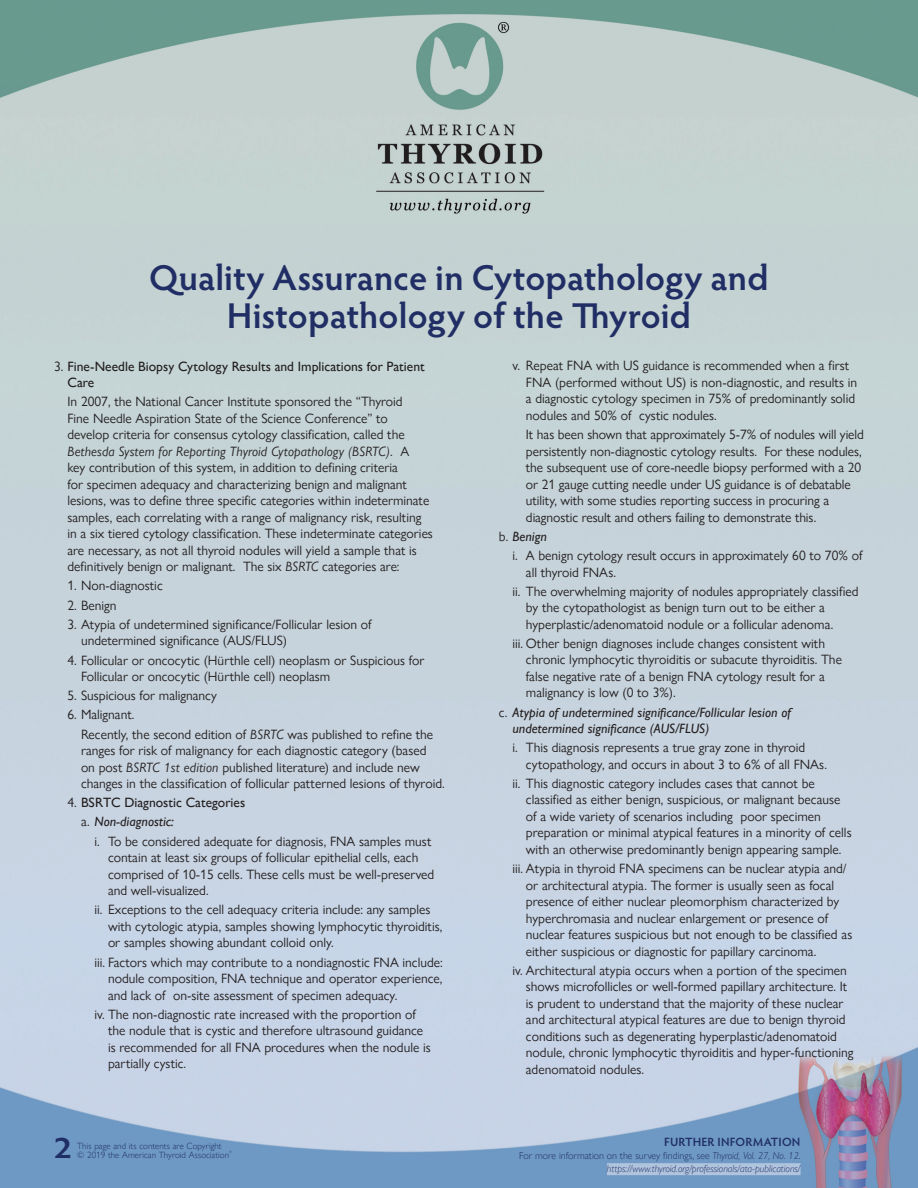
<style>
.page{position:relative;width:918px;height:1188px;background:#fff}
.page>*{position:absolute;margin:0;border:0;box-sizing:border-box;transform-origin:0 0}
.t1{font:600 36px/38.1px "Hypatia Sans Pro";letter-spacing:.005em;color:#202e65;text-align:center}
.t2{font:600 30px "Hypatia Sans Pro";color:#202e65;scale:1.18 1}
.t3{font:13.5px/16.5px "Gill Sans Nova";color:#231f20}
.t4{font:500 13.5px/16.5px "Gill Sans Nova";color:#231f20}
.t5{font:italic 500 13.5px/16.5px "Gill Sans Nova";color:#231f20}
.t6{font:600 12px "Hypatia Sans Pro";letter-spacing:.02em;color:#202e65}
.t7{font:italic 300 10.05px/13.2px "Gill Sans Nova";color:#202e65;text-align:right}
.t8{font:300 9px/9px "Gill Sans Nova";letter-spacing:.005em;color:#202e65}
.t9{font:300 3.45px "Gill Sans Nova";color:#202e65}
.s1{font-weight:400}
.s2{font-style:italic}
.s3{font-weight:500;font-style:italic}
.s4{font-weight:400;font-style:normal}
.s5{font-style:normal}
</style>
<div class="page">
<img style="left:0;top:0;width:918px;height:1188px">
<div style="left:607px;top:1163px;width:194px;height:12px;background:#b1c4dd"></div>
<h1 class="t1" style="left:149px;top:257px;width:621px">Quality Assurance in Cytopathology and<br>Histopathology of the Thyroid</h1>
<p class="t4" style="left:68px;top:358px;width:359px;text-indent:-14px"><span class="s1">3.</span> Fine-Needle Biopsy Cytology Results and Implications for Patient<br>Care</p>
<p class="t3" style="left:68px;top:393px;width:367px">In 2007, the National Cancer Institute sponsored the “Thyroid<br>Fine Needle Aspiration State of the Science Conference” to develop criteria for consensus cytology classification, called the <span class="s2">Bethesda System for Reporting Thyroid Cytopathology (BSRTC)</span>. A<br>key contribution of this system, in addition to defining criteria<br>for specimen adequacy and characterizing benign and malignant lesions, was to define three specific categories within indeterminate samples, each correlating with a range of malignancy risk, resulting in a six tiered cytology classification. These indeterminate categories are necessary, as not all thyroid nodules will yield a sample that is definitively benign or malignant. The six <span class="s2">BSRTC</span> categories are:</p>
<p class="t3" style="left:68px;top:577px;width:97px">1. Non-diagnostic</p>
<p class="t3" style="left:68px;top:597px;width:50px">2. Benign</p>
<p class="t3" style="left:81px;top:616px;width:292px;text-indent:-14px">3. Atypia of undetermined significance/Follicular lesion of undetermined significance (AUS/FLUS)</p>
<p class="t3" style="left:81px;top:652px;width:345px;text-indent:-14px">4. Follicular or oncocytic (Hürthle cell) neoplasm or Suspicious for<br>Follicular or oncocytic (Hürthle cell) neoplasm</p>
<p class="t3" style="left:68px;top:687px;width:151px">5. Suspicious for malignancy</p>
<p class="t3" style="left:81px;top:705px;width:354px;line-height:19.2px;text-indent:-14px">6. Malignant.<br>Recently, the second edition of <span class="s2">BSRTC</span> was published to refine the</p>
<p class="t3" style="left:81px;top:742px;width:365px">ranges for risk of malignancy for each diagnostic category (based<br>on post <span class="s2">BSRTC 1st edition</span> published literature) and include new changes in the classification of follicular patterned lesions of thyroid.</p>
<p class="t4" style="left:81px;top:793px;width:166px;line-height:19.2px;text-indent:-14px"><span class="s1">4.</span> BSRTC Diagnostic Categories <span class="s1">a.</span> <span class="s2">Non-diagnostic:</span></p>
<p class="t3" style="left:108px;top:833px;width:328px;text-indent:-14px">i. To be considered adequate for diagnosis, FNA samples must contain at least six groups of follicular epithelial cells, each comprised of 10-15 cells. These cells must be well-preserved and well-visualized.</p>
<p class="t3" style="left:108px;top:901px;width:336px;text-indent:-14px">ii. Exceptions to the cell adequacy criteria include: any samples with cytologic atypia, samples showing lymphocytic thyroiditis, or samples showing abundant colloid only.</p>
<p class="t3" style="left:108px;top:954px;width:336px;text-align:justify;text-indent:-14px">iii. Factors which may contribute to a nondiagnostic FNA include: nodule composition, FNA technique and operator experience, and lack of on-site assessment of specimen adequacy.</p>
<p class="t3" style="left:108px;top:1006px;width:324px;text-indent:-14px">iv. The non-diagnostic rate increased with the proportion of the nodule that is cystic and therefore ultrasound guidance is recommended for all FNA procedures when the nodule is partially cystic.</p>
<h2 class="t2" style="left:53px;top:1127px;width:18px">2</h2>
<p class="t8" style="left:77px;top:1142px;width:153px">This page and its contents are Copyright © 2019 the American Thyroid Association</p>
<p class="t9" style="left:229px;top:1150px;width:4px">®</p>
<p class="t3" style="left:526px;top:357px;width:333px;text-indent:-14px">v. Repeat FNA with US guidance is recommended when a first FNA (performed without US) is non-diagnostic, and results in a diagnostic cytology specimen in 75% of predominantly solid nodules and 50% of cystic nodules.</p>
<p class="t3" style="left:526px;top:426px;width:340px">It has been shown that approximately 5-7% of nodules will yield persistently non-diagnostic cytology results. For these nodules, the subsequent use of core-needle biopsy performed with a 20 or 21 gauge cutting needle under US guidance is of debatable utility, with some studies reporting success in procuring a diagnostic result and others failing to demonstrate this.</p>
<p class="t3" style="left:512px;top:526px;width:352px;line-height:19.2px;text-indent:-14px">b. <span class="s3">Benign<br></span>i. A benign cytology result occurs in approximately 60 to 70% of</p>
<p class="t3" style="left:512px;top:562px;width:348px;line-height:19.2px;text-indent:14px">all thyroid FNAs.<br>ii. The overwhelming majority of nodules appropriately classified</p>
<p class="t3" style="left:526px;top:599px;width:309px">by the cytopathologist as benign turn out to be either a hyperplastic/adenomatoid nodule or a follicular adenoma.</p>
<p class="t3" style="left:526px;top:635px;width:318px;text-indent:-14px">iii. Other benign diagnoses include changes consistent with chronic lymphocytic thyroiditis or subacute thyroiditis. The false negative rate of a benign FNA cytology result for a malignancy is low (0 to 3%).</p>
<p class="t5" style="left:512px;top:704px;width:280px;text-indent:-14px"><span class="s4">c.</span> Atypia of undetermined significance/Follicular lesion of undetermined significance (AUS/FLUS)</p>
<p class="t3" style="left:526px;top:739px;width:303px;text-indent:-14px">i. This diagnosis represents a true gray zone in thyroid cytopathology, and occurs in about 3 to 6% of all FNAs.</p>
<p class="t3" style="left:526px;top:775px;width:327px;text-indent:-14px">ii. This diagnostic category includes cases that cannot be classified as either benign, suspicious, or malignant because of a wide variety of scenarios including poor specimen preparation or minimal atypical features in a minority of cells with an otherwise predominantly benign appearing sample.</p>
<p class="t3" style="left:526px;top:860px;width:328px;text-indent:-14px">iii. Atypia in thyroid FNA specimens can be nuclear atypia and/ or architectural atypia. The former is usually seen as focal presence of either nuclear pleomorphism characterized by hyperchromasia and nuclear enlargement or presence of nuclear features suspicious but not enough to be classified as either suspicious or diagnostic for papillary carcinoma.</p>
<p class="t3" style="left:526px;top:962px;width:329px;text-indent:-14px">iv. Architectural atypia occurs when a portion of the specimen shows microfollicles or well-formed papillary architecture. It is prudent to understand that the majority of these nuclear and architectural atypical features are due to benign thyroid conditions such as degenerating hyperplastic/adenomatoid nodule, chronic lymphocytic thyroiditis and hyper-functioning adenomatoid nodules.</p>
<p class="t6" style="left:664px;top:1134px;width:138px">FURTHER INFORMATION</p>
<p class="t7" style="left:519px;top:1149px;width:283px"><span class="s5">For more information on the survey findings, see</span> Thyroid, Vol. 27, No. 12<span class="s5">. </span>https://www.thyroid.org/professionals/ata-publications/</p>
</div>
